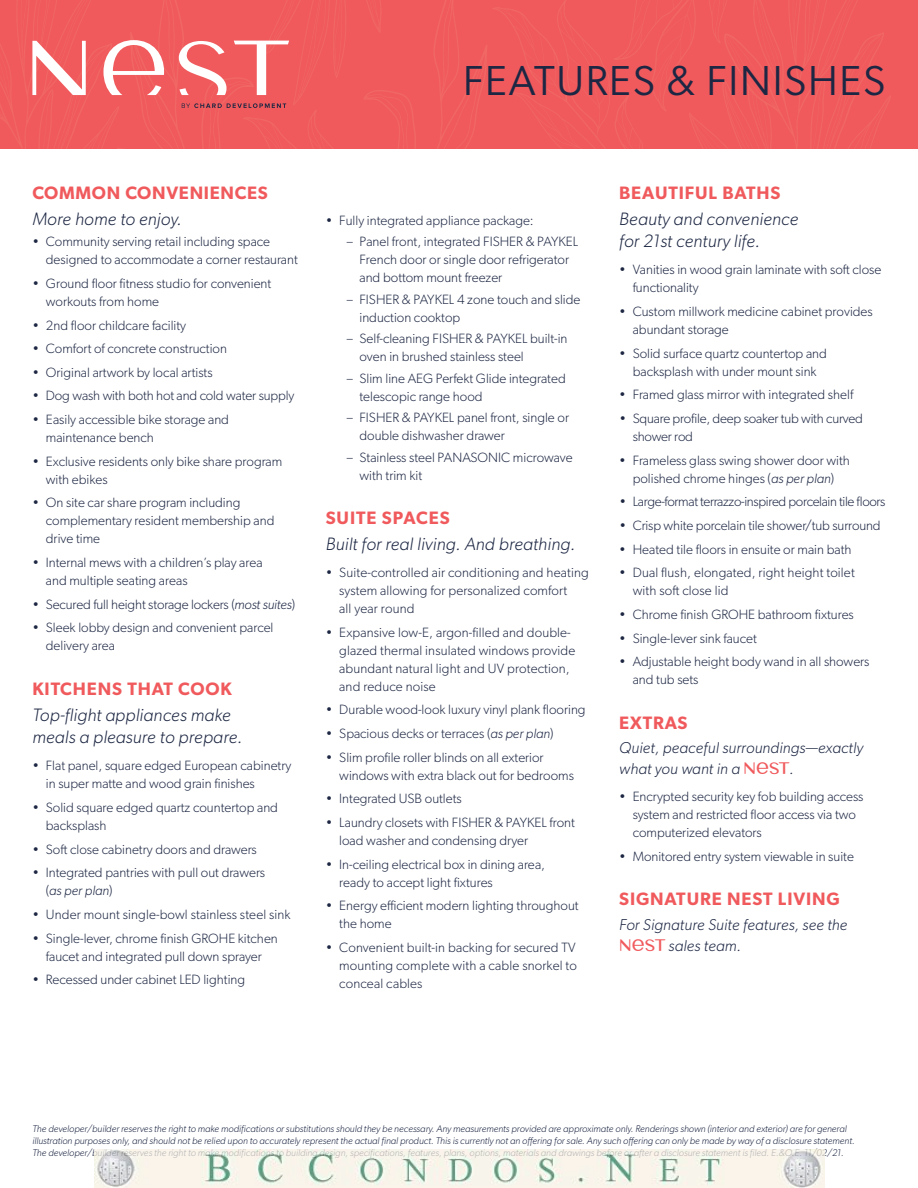
<style>
.page{position:relative;width:918px;height:1188px;background:#fff}
.page>*{position:absolute;margin:0;border:0;box-sizing:border-box;transform-origin:0 0}
.t1{font:42px "Gibson";letter-spacing:.04em;color:#1d2743}
.t2{font:italic 300 18px/22.5px "Gibson";letter-spacing:.01em;color:#1d2743}
.t3{font:600 18px "Gibson";letter-spacing:.05em;color:#f05a5d}
.t4{font:italic 300 15.75px/21px "Gibson";letter-spacing:.01em;color:#1d2743}
.t5{font:300 13.5px/18px "Gibson";color:#1d2743}
.t6{font:300 13.5px "Gibson";letter-spacing:-.025em;color:#1d2743}
.t7{font:italic 300 9.75px/12px "Gibson";color:#1d2743}
.s1{font-style:italic}
.s2{font-family:"Carla Sans";font-weight:600;font-style:normal;color:#f05a5d}
</style>
<div class="page">
<div style="left:0;top:0;width:918px;height:148px;background:#f05a5d"></div>
<svg style="left:0;top:0;width:891px;height:148px"></svg>
<img style="left:94px;top:1149px;width:731px;height:39px">
<h1 class="t1" style="left:463px;top:55px;width:423px">FEATURES &amp; FINISHES</h1>
<h2 class="t3" style="left:32px;top:182px;width:237px">COMMON CONVENIENCES</h2>
<h2 class="t2" style="left:32px;top:207px;width:151px">More home to enjoy.</h2>
<p class="t5" style="left:46px;top:232px;width:253px;text-indent:-14px">• Community serving retail including space designed to accommodate a corner restaurant</p>
<p class="t5" style="left:46px;top:274px;width:227px;text-indent:-14px">• Ground floor fitness studio for convenient workouts from home</p>
<p class="t5" style="left:32px;top:316px;width:155px">• 2nd floor childcare facility</p>
<p class="t5" style="left:32px;top:339px;width:196px">• Comfort of concrete construction</p>
<p class="t5" style="left:32px;top:363px;width:182px">• Original artwork by local artists</p>
<p class="t5" style="left:33px;top:387px;width:263px">• Dog wash with both hot and cold water supply</p>
<p class="t5" style="left:46px;top:410px;width:185px;text-indent:-14px">• Easily accessible bike storage and maintenance bench</p>
<p class="t5" style="left:46px;top:452px;width:238px;text-indent:-14px">• Exclusive residents only bike share program with ebikes</p>
<p class="t5" style="left:46px;top:494px;width:230px;text-indent:-14px">• On site car share program including complementary resident membership and drive time</p>
<p class="t5" style="left:46px;top:553px;width:218px;text-indent:-14px">• Internal mews with a children’s play area and multiple seating areas</p>
<p class="t5" style="left:33px;top:595px;width:264px">• Secured full height storage lockers (<span class="s1">most suites</span>)</p>
<p class="t5" style="left:46px;top:619px;width:229px;text-indent:-14px">• Sleek lobby design and convenient parcel delivery area</p>
<h2 class="t3" style="left:32px;top:678px;width:201px">KITCHENS THAT COOK</h2>
<h2 class="t2" style="left:32px;top:703px;width:212px">Top-flight appliances make meals a pleasure to prepare.</h2>
<p class="t5" style="left:46px;top:757px;width:247px;text-indent:-14px">• Flat panel, square edged European cabinetry in super matte and wood grain finishes</p>
<p class="t5" style="left:46px;top:798px;width:234px;text-indent:-14px">• Solid square edged quartz countertop and backsplash</p>
<p class="t5" style="left:32px;top:840px;width:226px">• Soft close cabinetry doors and drawers</p>
<p class="t5" style="left:46px;top:864px;width:221px;text-indent:-14px">• Integrated pantries with pull out drawers (<span class="s1">as per plan</span>)</p>
<p class="t5" style="left:32px;top:905px;width:260px">• Under mount single-bowl stainless steel sink</p>
<p class="t5" style="left:32px;top:929px;width:247px;text-align:center">• Single‑lever, chrome finish GROHE kitchen faucet and integrated pull down sprayer</p>
<p class="t5" style="left:32px;top:971px;width:214px">• Recessed under cabinet LED lighting</p>
<p class="t5" style="left:326px;top:211px;width:210px">• Fully integrated appliance package:</p>
<p class="t5" style="left:360px;top:232px;width:220px;text-indent:-13px">– Panel front, integrated FISHER &amp; PAYKEL<br>French door or single door refrigerator and bottom mount freezer</p>
<p class="t5" style="left:360px;top:290px;width:222px;text-indent:-13px">– FISHER &amp; PAYKEL 4 zone touch and slide induction cooktop</p>
<p class="t5" style="left:360px;top:329px;width:209px;text-indent:-13px">– Self‑cleaning FISHER &amp; PAYKEL built‑in oven in brushed stainless steel</p>
<p class="t5" style="left:360px;top:369px;width:208px;text-indent:-13px">– Slim line AEG Perfekt Glide integrated telescopic range hood</p>
<p class="t5" style="left:360px;top:408px;width:211px;text-indent:-13px">– FISHER &amp; PAYKEL panel front, single or double dishwasher drawer</p>
<p class="t5" style="left:360px;top:448px;width:215px;text-indent:-13px">– Stainless steel PANASONIC microwave with trim kit</p>
<h2 class="t3" style="left:326px;top:507px;width:125px">SUITE SPACES</h2>
<h2 class="t2" style="left:326px;top:532px;width:251px">Built for real living. And breathing.</h2>
<p class="t5" style="left:339px;top:563px;width:251px;text-indent:-14px">• Suite-controlled air conditioning and heating system allowing for personalized comfort<br>all year round</p>
<p class="t5" style="left:339px;top:623px;width:238px;text-indent:-14px">• Expansive low-E, argon-filled and double&shy;glazed thermal insulated windows provide abundant natural light and UV protection, and reduce noise</p>
<p class="t5" style="left:326px;top:701px;width:261px">• Durable wood-look luxury vinyl plank flooring</p>
<p class="t5" style="left:326px;top:724px;width:229px">• Spacious decks or terraces (<span class="s1">as per plan</span>)</p>
<p class="t5" style="left:339px;top:748px;width:236px;text-indent:-14px">• Slim profile roller blinds on all exterior windows with extra black out for bedrooms</p>
<p class="t5" style="left:326px;top:790px;width:137px">• Integrated USB outlets</p>
<p class="t5" style="left:339px;top:813px;width:237px;text-indent:-14px">• Laundry closets with FISHER &amp; PAYKEL front load washer and condensing dryer</p>
<p class="t5" style="left:339px;top:855px;width:207px;text-indent:-14px">• In-ceiling electrical box in dining area, ready to accept light fixtures</p>
<p class="t5" style="left:339px;top:897px;width:241px;text-indent:-14px">• Energy efficient modern lighting throughout the home</p>
<p class="t5" style="left:339px;top:938px;width:239px;text-align:justify;text-indent:-14px">• Convenient built-in backing for secured TV mounting complete with a cable snorkel to conceal cables</p>
<h2 class="t3" style="left:619px;top:182px;width:163px">BEAUTIFUL BATHS</h2>
<h2 class="t2" style="left:619px;top:207px;width:181px">Beauty and convenience for 21st century life.</h2>
<p class="t5" style="left:633px;top:261px;width:250px;text-indent:-14px">• Vanities in wood grain laminate with soft close functionality</p>
<p class="t5" style="left:633px;top:302px;width:242px;text-indent:-14px">• Custom millwork medicine cabinet provides abundant storage</p>
<p class="t5" style="left:619px;top:344px;width:209px;text-align:center">• Solid surface quartz countertop and backsplash with under mount sink</p>
<p class="t5" style="left:619px;top:386px;width:236px">• Framed glass mirror with integrated shelf</p>
<p class="t5" style="left:633px;top:409px;width:232px;text-indent:-13px">• Square profile, deep soaker tub with curved shower rod</p>
<p class="t5" style="left:619px;top:451px;width:232px;text-align:center">• Frameless glass swing shower door with polished chrome hinges (<span class="s1">as per plan</span>)</p>
<p class="t6" style="left:620px;top:494px;width:267px">• Large-format terrazzo-inspired porcelain tile floors</p>
<p class="t5" style="left:619px;top:516px;width:263px">• Crisp white porcelain tile shower/tub surround</p>
<p class="t5" style="left:619px;top:540px;width:234px">• Heated tile floors in ensuite or main bath</p>
<p class="t5" style="left:633px;top:564px;width:224px;text-indent:-14px">• Dual flush, elongated, right height toilet with soft close lid</p>
<p class="t5" style="left:619px;top:605px;width:236px">• Chrome finish GROHE bathroom fixtures</p>
<p class="t5" style="left:619px;top:629px;width:139px">• Single-lever sink faucet</p>
<p class="t5" style="left:633px;top:653px;width:238px;text-indent:-14px">• Adjustable height body wand in all showers and tub sets</p>
<h2 class="t3" style="left:619px;top:712px;width:70px">EXTRAS</h2>
<p class="t4" style="left:619px;top:737px;width:245px">Quiet, peaceful surroundings—exactly what you want in a <span class="s2">NEST</span>.</p>
<p class="t5" style="left:633px;top:788px;width:232px;text-indent:-14px">• Encrypted security key fob building access system and restricted floor access via two computerized elevators</p>
<p class="t5" style="left:619px;top:847px;width:236px">• Monitored entry system viewable in suite</p>
<h2 class="t3" style="left:619px;top:888px;width:222px">SIGNATURE NEST LIVING</h2>
<p class="t4" style="left:619px;top:914px;width:230px">For Signature Suite features, see the<br><span class="s2">NEST</span> sales team.</p>
<p class="t7" style="left:32px;top:1122px;width:824px">The developer/builder reserves the right to make modifications or substitutions should they be necessary. Any measurements provided are approximate only. Renderings shown (interior and exterior) are for general illustration purposes only, and should not be relied upon to accurately represent the actual final product. This is currently not an offering for sale. Any such offering can only be made by way of a disclosure statement.<br>The developer/builder reserves the right to make modifications to building design, specifications, features, plans, options, materials and drawings before or after a disclosure statement is filed. E.&amp;O.E. 11/02/21.</p>
</div>
